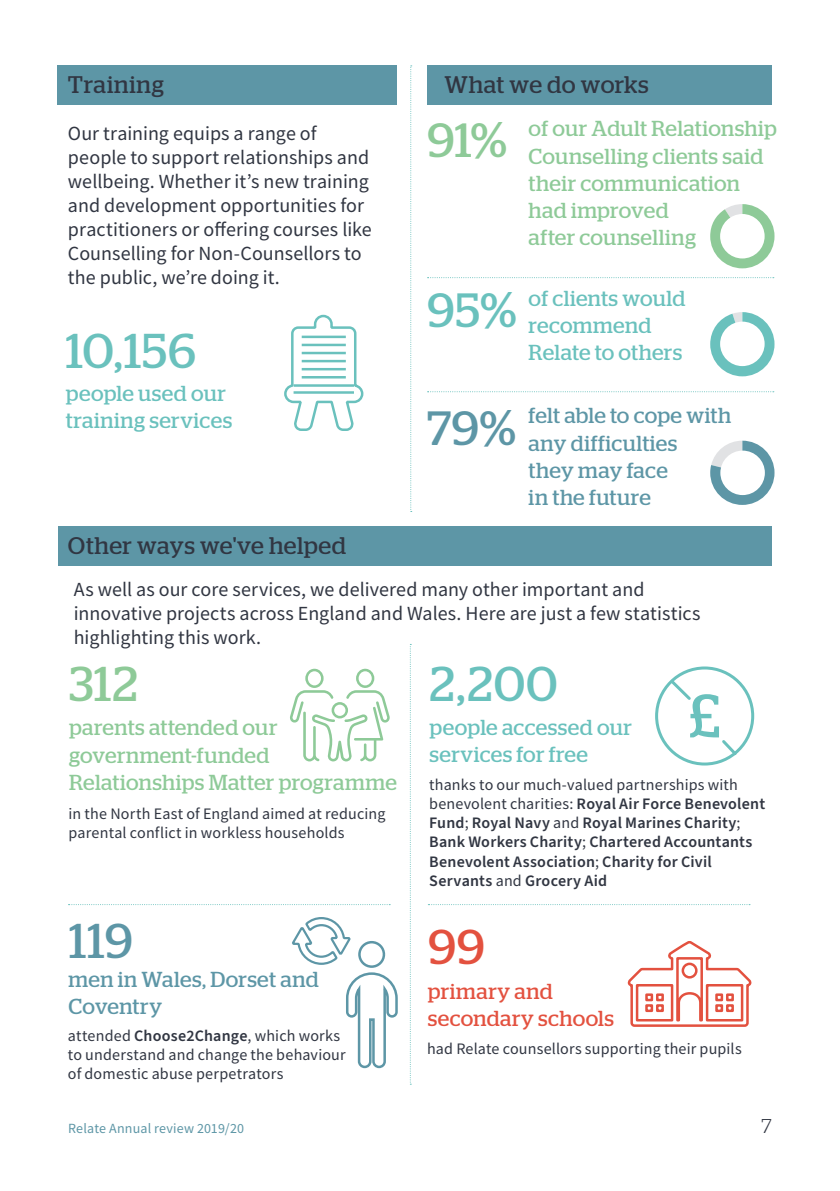
<style>
.page{position:relative;width:840px;height:1191px;background:#fff}
.page>*{position:absolute;margin:0;border:0;box-sizing:border-box;transform-origin:0 0}
.Subsection_Header_Te{font:61.2px "Stag";color:#6ac1bd}
.Subsection_Header_Te-2{font:48.8px "Stag";letter-spacing:.015em;color:#6ac1bd}
.Subsection_Header_Te-3{font:48.8px "Stag";color:#8eca98}
.Subsection_Header_Te-4{font:48.8px "Stag";color:#5d96a6}
.Subsection_Header_Te-5{font:48.8px "Stag";color:#e3513f}
.Subsection_Header_Te-6{font:48px "Stag";color:#8eca98}
.Subsection_Header_Te-7{font:48px "Stag";color:#6ac1bd}
.Subsection_Header_Te-8{font:48px "Stag";color:#5d96a6}
.Subsection_Header_Te-9{font:24px "Stag";letter-spacing:.02em;color:#313642}
.Subsection_Header_Te-10{font:21.6px/27.2px "Stag";letter-spacing:.015em;color:#8eca98}
.Subsection_Header_Te-11{font:21.6px/27.2px "Stag";letter-spacing:.015em;color:#6ac1bd}
.Subsection_Header_Te-12{font:21.6px/27.2px "Stag";letter-spacing:.015em;color:#5d96a6}
.Subsection_Header_Te-13{font:21.6px/27.2px "Stag";letter-spacing:.02em;color:#e3513f}
.Normal_Para{font:20px/24px "Source Sans Pro";letter-spacing:.005em;color:#313642}
.t1{font:300 20px "Stag";color:#313642}
.Normal_Para-2{font:600 16px/19.2px "Source Sans Pro";letter-spacing:.01em;color:#313642}
.Normal_Para-3{font:16px/19.2px "Source Sans Pro";letter-spacing:.01em;color:#313642}
.t2{font:14px "Source Sans Pro";letter-spacing:.015em;color:#5d96a6}
.s1{font-weight:400}
.s2{font-weight:600}
</style>
<div class="page">
<svg style="left:293px;top:917px;width:105px;height:152px"></svg>
<svg style="left:627px;top:941px;width:125px;height:86px"></svg>
<div style="left:427px;top:65px;width:344px;height:40px;background:#5d96a6"></div>
<div style="left:58px;top:65px;width:339px;height:40px;background:#5d96a6"></div>
<div style="left:58px;top:525px;width:713px;height:40px;background:#5d96a6"></div>
<svg style="left:427px;top:277px;width:346px;height:1px"></svg>
<svg style="left:427px;top:391px;width:346px;height:1px"></svg>
<svg style="left:68px;top:904px;width:322px;height:1px"></svg>
<svg style="left:428px;top:904px;width:321px;height:1px"></svg>
<svg style="left:409px;top:644px;width:2px;height:440px"></svg>
<svg style="left:710px;top:312px;width:64px;height:64px"></svg>
<div style="left:719px;top:322px;width:45px;height:44px;background:#fff;border-radius:50%"></div>
<svg style="left:710px;top:204px;width:64px;height:64px"></svg>
<div style="left:719px;top:214px;width:45px;height:44px;background:#fff;border-radius:50%"></div>
<svg style="left:710px;top:441px;width:64px;height:64px"></svg>
<div style="left:720px;top:450px;width:44px;height:45px;background:#fff;border-radius:50%"></div>
<div style="left:654px;top:666px;width:99px;height:99px;border:3px solid #6ac1bd;border-radius:50%"></div>
<svg style="left:284px;top:314px;width:80px;height:117px"></svg>
<hr style="left:301px;top:335px;width:44px;height:3px;background:#6ac1bd">
<hr style="left:301px;top:344px;width:44px;height:2px;background:#6ac1bd">
<hr style="left:301px;top:352px;width:44px;height:2px;background:#6ac1bd">
<hr style="left:301px;top:360px;width:44px;height:2px;background:#6ac1bd">
<hr style="left:301px;top:368px;width:44px;height:2px;background:#6ac1bd">
<hr style="left:301px;top:376px;width:44px;height:2px;background:#6ac1bd">
<hr style="left:293px;top:384px;width:61px;height:3px;background:#6ac1bd">
<hr style="left:293px;top:391px;width:61px;height:3px;background:#6ac1bd">
<svg style="left:410px;top:65px;width:1px;height:447px"></svg>
<svg style="left:667px;top:677px;width:24px;height:23px"></svg>
<svg style="left:722px;top:740px;width:17px;height:18px"></svg>
<svg style="left:290px;top:668px;width:100px;height:93px"></svg>
<p class="Subsection_Header_Te-9" style="left:68px;top:71px;width:98px">Training</p>
<p class="Subsection_Header_Te-9" style="left:444px;top:71px;width:206px">What we do works</p>
<p class="Normal_Para" style="left:68px;top:121px;width:305px">Our training equips a range of people to support relationships and wellbeing. Whether it’s new training and development opportunities for practitioners or offering courses like Counselling for Non-Counsellors to the public, we’re doing it.</p>
<p class="Subsection_Header_Te-2" style="left:66px;top:323px;width:131px">10,156</p>
<p class="Subsection_Header_Te-11" style="left:66px;top:379px;width:168px">people used our training services</p>
<p class="Subsection_Header_Te-6" style="left:427px;top:113px;width:81px">91%</p>
<p class="Subsection_Header_Te-10" style="left:528px;top:115px;width:249px">of our Adult Relationship<br>Counselling clients said their communication had improved<br>after counselling</p>
<p class="Subsection_Header_Te-7" style="left:427px;top:282px;width:91px">95%</p>
<p class="Subsection_Header_Te-11" style="left:528px;top:284px;width:158px">of clients would recommend<br>Relate to others</p>
<p class="Subsection_Header_Te-8" style="left:427px;top:400px;width:91px">79%</p>
<p class="Subsection_Header_Te-12" style="left:528px;top:402px;width:204px">felt able to cope with any difficulties<br>they may face<br>in the future</p>
<p class="Subsection_Header_Te-9" style="left:68px;top:531px;width:280px">Other ways we've helped</p>
<p class="Normal_Para" style="left:74px;top:577px;width:628px">As well as our core services, we delivered many other important and innovative projects across England and Wales. Here are just a few statistics highlighting this work.</p>
<p class="Subsection_Header_Te-3" style="left:69px;top:655px;width:70px">312</p>
<p class="Subsection_Header_Te-2" style="left:429px;top:655px;width:129px">2,200</p>
<p class="Subsection_Header_Te" style="left:688px;top:680px;width:32px">£</p>
<p class="Subsection_Header_Te-10" style="left:69px;top:714px;width:329px">parents attended our government-funded<br>Relationships Matter programme</p>
<p class="Subsection_Header_Te-11" style="left:429px;top:713px;width:204px">people accessed our services for free</p>
<p class="Normal_Para-2" style="left:429px;top:775px;width:337px"><span class="s1">thanks to our much-valued partnerships with benevolent charities:</span> Royal Air Force Benevolent Fund<span class="s1">;</span> Royal Navy <span class="s1">and</span> Royal Marines Charity<span class="s1">; </span>Bank Workers Charity<span class="s1">;</span> Chartered Accountants Benevolent Association<span class="s1">;</span> Charity for Civil Servants <span class="s1">and</span> Grocery Aid</p>
<p class="Normal_Para-3" style="left:69px;top:803px;width:318px">in the North East of England aimed at reducing parental conflict in workless households</p>
<p class="Subsection_Header_Te-4" style="left:69px;top:913px;width:65px">119</p>
<p class="Subsection_Header_Te-12" style="left:69px;top:965px;width:251px">men in Wales, Dorset and<br>Coventry</p>
<p class="Normal_Para-3" style="left:68px;top:1025px;width:279px">attended <span class="s2">Choose2Change</span>, which works to understand and change the behaviour of domestic abuse perpetrators</p>
<p class="Subsection_Header_Te-5" style="left:428px;top:918px;width:58px">99</p>
<p class="Subsection_Header_Te-13" style="left:427px;top:977px;width:188px">primary and secondary schools</p>
<p class="Normal_Para-3" style="left:427px;top:1038px;width:316px">had Relate counsellors supporting their pupils</p>
<p class="t2" style="left:68px;top:1119px;width:177px">Relate Annual review 2019/20</p>
<p class="t1" style="left:761px;top:1115px;width:12px">7</p>
</div>
